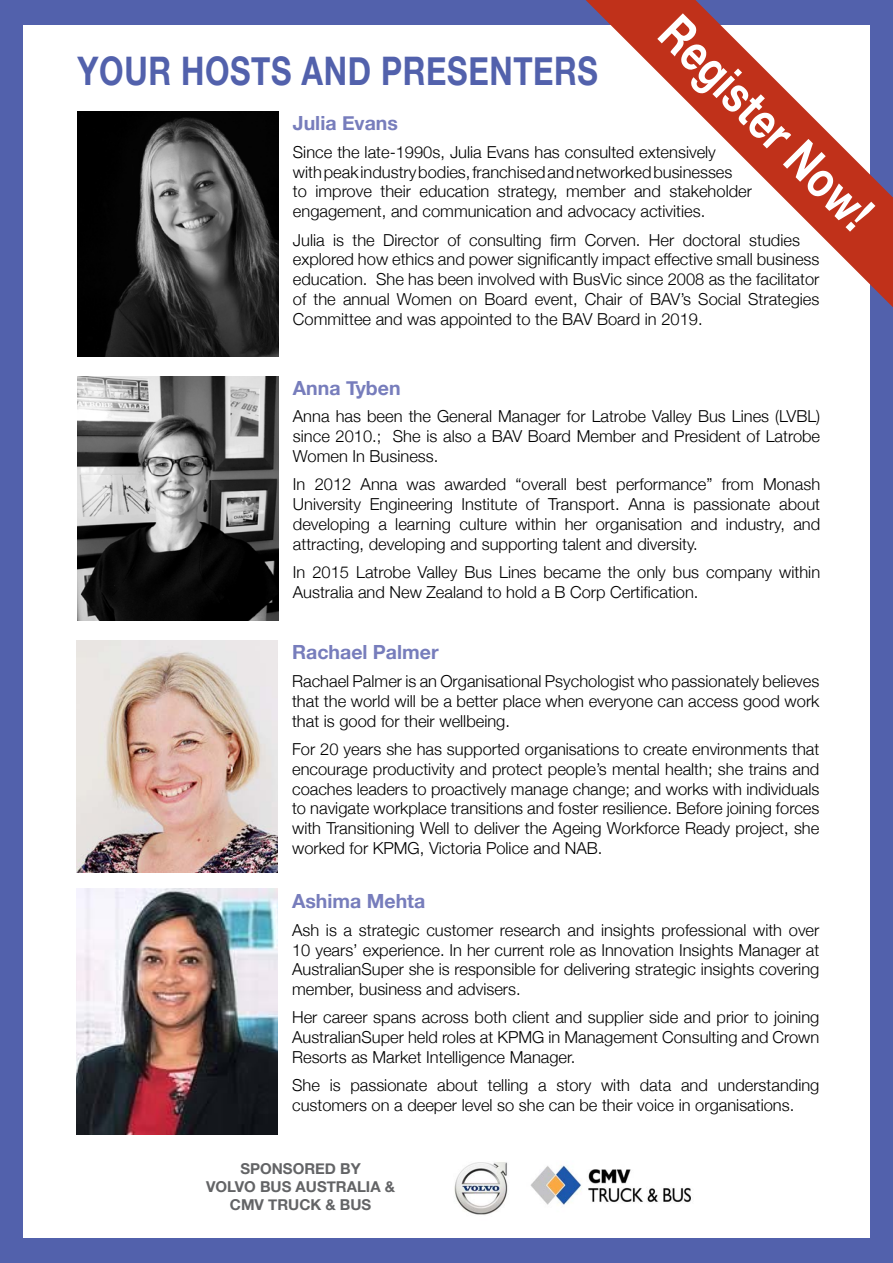
<style>
.page{position:relative;width:893px;height:1263px;background:#5261ac}
.page>*{position:absolute;margin:0;border:0;box-sizing:border-box;transform-origin:0 0}
.t1{font:700 50.7px "Helvetica Neue";color:#fff;scale:.8 1}
.t2{font:700 39.3px "Helvetica Neue";letter-spacing:.02em;color:#5261ac;scale:.8 1}
.t3{font:700 19.5px "Helvetica Neue";color:#777dbc}
.t4{font:300 16.5px/19.8px "Helvetica Neue";color:#000;text-align:justify}
.t5{font:700 15px/18px "Helvetica Neue";color:#636466;text-align:center}
</style>
<div class="page">
<div style="left:23px;top:25px;width:847px;height:1212px;background:#fff"></div>
<img style="left:78px;top:111px;width:201px;height:245px">
<img style="left:78px;top:377px;width:201px;height:243px">
<img style="left:77px;top:640px;width:201px;height:233px">
<img style="left:77px;top:889px;width:201px;height:245px">
<img style="left:454px;top:1162px;width:237px;height:53px">
<svg style="left:586px;top:0;width:307px;height:307px"></svg>
<h1 class="t1" style="left:690px;top:2px;width:349px;rotate:45deg">Register Now!</h1>
<h2 class="t2" style="left:78px;top:46px;width:652px">YOUR HOSTS AND PRESENTERS</h2>
<p class="t3" style="left:293px;top:111px;width:107px">Julia Evans</p>
<p class="t4" style="left:293px;top:142px;width:461px;text-align:left">Since the late-1990s, Julia Evans has consulted extensively<br>with peak industry bodies, franchised and networked businesses<br>to improve their education strategy, member and stakeholder engagement, and communication and advocacy activities.</p>
<p class="t4" style="left:293px;top:229px;width:528px;text-align:left">Julia is the Director of consulting firm Corven. Her doctoral studies explored how ethics and power significantly impact effective small business education. She has been involved with BusVic since 2008 as the facilitator of the annual Women on Board event, Chair of BAV’s Social Strategies Committee and was appointed to the BAV Board in 2019.</p>
<p class="t3" style="left:293px;top:375px;width:109px">Anna Tyben</p>
<p class="t4" style="left:293px;top:406px;width:529px">Anna has been the General Manager for Latrobe Valley Bus Lines (LVBL) since 2010.; She is also a BAV Board Member and President of Latrobe Women In Business.</p>
<p class="t4" style="left:293px;top:474px;width:529px">In 2012 Anna was awarded “overall best performance” from Monash University Engineering Institute of Transport. Anna is passionate about developing a learning culture within her organisation and industry, and attracting, developing and supporting talent and diversity.</p>
<p class="t4" style="left:293px;top:562px;width:529px">In 2015 Latrobe Valley Bus Lines became the only bus company within<br>Australia and New Zealand to hold a B Corp Certification.</p>
<p class="t3" style="left:292px;top:640px;width:148px">Rachael Palmer</p>
<p class="t4" style="left:292px;top:671px;width:529px">Rachael Palmer is an Organisational Psychologist who passionately believes that the world will be a better place when everyone can access good work that is good for their wellbeing.</p>
<p class="t4" style="left:292px;top:739px;width:529px">For 20 years she has supported organisations to create environments that encourage productivity and protect people’s mental health; she trains and coaches leaders to proactively manage change; and works with individuals to navigate workplace transitions and foster resilience. Before joining forces with Transitioning Well to deliver the Ageing Workforce Ready project, she worked for KPMG, Victoria Police and NAB.</p>
<p class="t3" style="left:292px;top:889px;width:135px">Ashima Mehta</p>
<p class="t4" style="left:292px;top:919px;width:529px">Ash is a strategic customer research and insights professional with over 10 years’ experience. In her current role as Innovation Insights Manager at AustralianSuper she is responsible for delivering strategic insights covering member, business and advisers.</p>
<p class="t4" style="left:292px;top:1007px;width:529px">Her career spans across both client and supplier side and prior to joining AustralianSuper held roles at KPMG in Management Consulting and Crown Resorts as Market Intelligence Manager.</p>
<p class="t4" style="left:292px;top:1075px;width:529px">She is passionate about telling a story with data and understanding customers on a deeper level so she can be their voice in organisations.</p>
<p class="t5" style="left:206px;top:1159px;width:190px">SPONSORED BY<br>VOLVO BUS AUSTRALIA &amp;<br>CMV TRUCK &amp; BUS</p>
</div>
